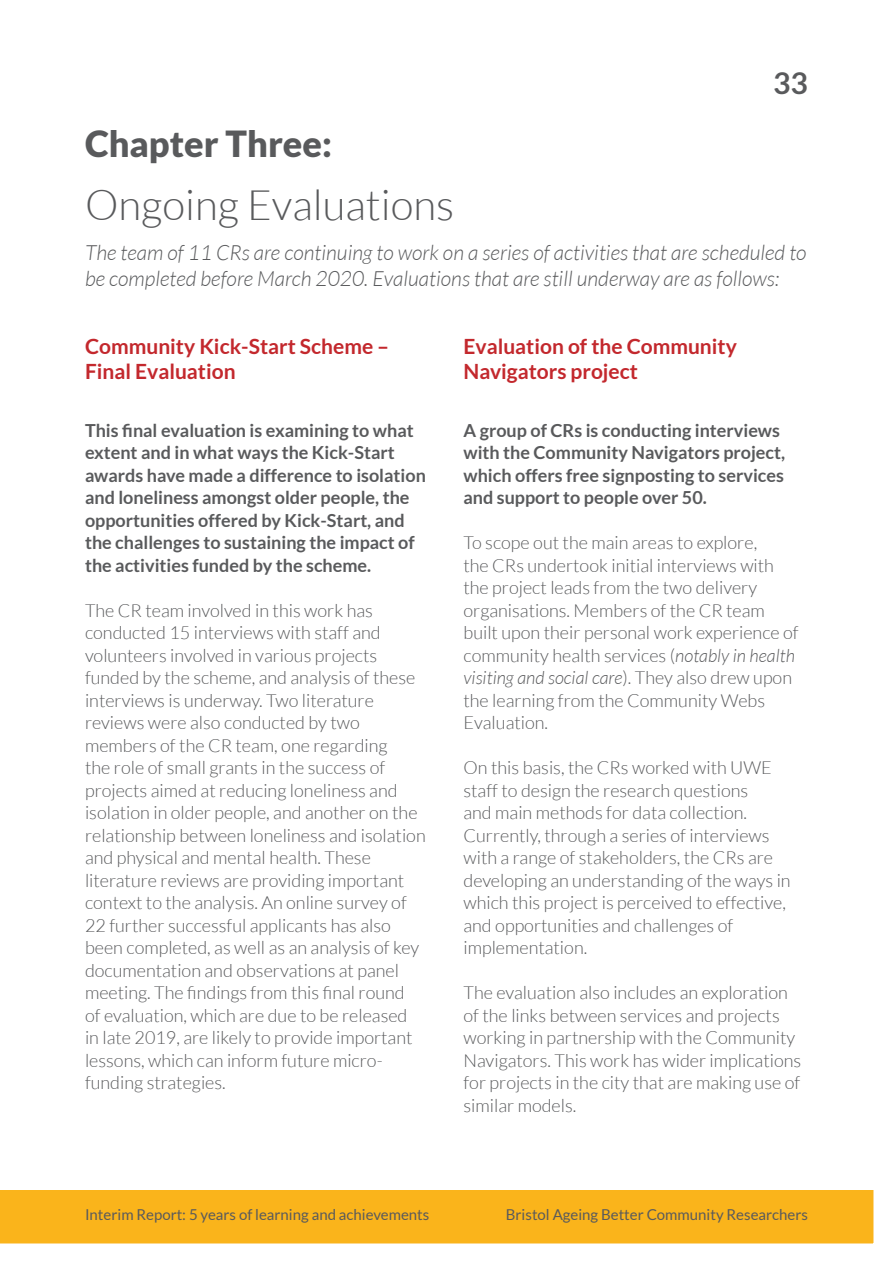
<style>
.page{position:relative;width:893px;height:1263px;background:#fff}
.page>*{position:absolute;margin:0;border:0;box-sizing:border-box;transform-origin:0 0}
.t1{font:300 42px "Lato";color:#595a5c}
.t2{font:900 36px "Lato";color:#595a5c}
.t3{font:700 30px "Lato";color:#595a5c}
.t4{font:italic 300 21px/25.5px "Lato";color:#595a5c}
.t5{font:700 21px/25.5px "Lato";color:#c3282d}
.t6{font:300 18px/22.5px "Lato";color:#595a5c}
.t7{font:700 18px/22.5px "Lato";color:#595a5c}
.t8{font:15px "Lato";color:#595a5c}
.s1{font-style:italic}
</style>
<div class="page">
<div style="left:0;top:1190px;width:874px;height:54px;background:#fab41b"></div>
<h3 class="t3" style="left:773px;top:65px;width:36px">33</h3>
<h2 class="t2" style="left:85px;top:122px;width:248px">Chapter Three:</h2>
<h1 class="t1" style="left:85px;top:182px;width:371px">Ongoing Evaluations</h1>
<p class="t4" style="left:85px;top:241px;width:723px">The team of 11 CRs are continuing to work on a series of activities that are scheduled to be completed before March 2020. Evaluations that are still underway are as follows:</p>
<p class="t5" style="left:85px;top:333px;width:306px">Community Kick-Start Scheme –<br>Final Evaluation</p>
<p class="t7" style="left:85px;top:418px;width:342px">This final evaluation is examining to what extent and in what ways the Kick-Start awards have made a difference to isolation and loneliness amongst older people, the opportunities offered by Kick-Start, and the challenges to sustaining the impact of the activities funded by the scheme.</p>
<p class="t6" style="left:85px;top:599px;width:342px">The CR team involved in this work has conducted 15 interviews with staff and volunteers involved in various projects funded by the scheme, and analysis of these interviews is underway. Two literature reviews were also conducted by two members of the CR team, one regarding<br>the role of small grants in the success of projects aimed at reducing loneliness and isolation in older people, and another on the relationship between loneliness and isolation and physical and mental health. These literature reviews are providing important context to the analysis. An online survey of 22 further successful applicants has also been completed, as well as an analysis of key documentation and observations at panel meeting. The findings from this final round<br>of evaluation, which are due to be released in late 2019, are likely to provide important lessons, which can inform future micro&shy;funding strategies.</p>
<p class="t5" style="left:463px;top:333px;width:275px">Evaluation of the Community<br>Navigators project</p>
<p class="t7" style="left:463px;top:418px;width:323px">A group of CRs is conducting interviews with the Community Navigators project, which offers free signposting to services and support to people over 50.</p>
<p class="t6" style="left:463px;top:531px;width:337px">To scope out the main areas to explore,<br>the CRs undertook initial interviews with the project leads from the two delivery organisations. Members of the CR team built upon their personal work experience of community health services (<span class="s1">notably in health visiting and social care</span>). They also drew upon the learning from the Community Webs Evaluation.</p>
<p class="t6" style="left:463px;top:756px;width:329px">On this basis, the CRs worked with UWE staff to design the research questions<br>and main methods for data collection.<br>Currently, through a series of interviews with a range of stakeholders, the CRs are developing an understanding of the ways in which this project is perceived to effective, and opportunities and challenges of implementation.</p>
<p class="t6" style="left:463px;top:981px;width:339px">The evaluation also includes an exploration of the links between services and projects working in partnership with the Community Navigators. This work has wider implications for projects in the city that are making use of similar models.</p>
<p class="t8" style="left:85px;top:1206px;width:346px">Interim Report: 5 years of learning and achievements</p>
<p class="t8" style="left:506px;top:1206px;width:304px">Bristol Ageing Better Community Researchers</p>
</div>
